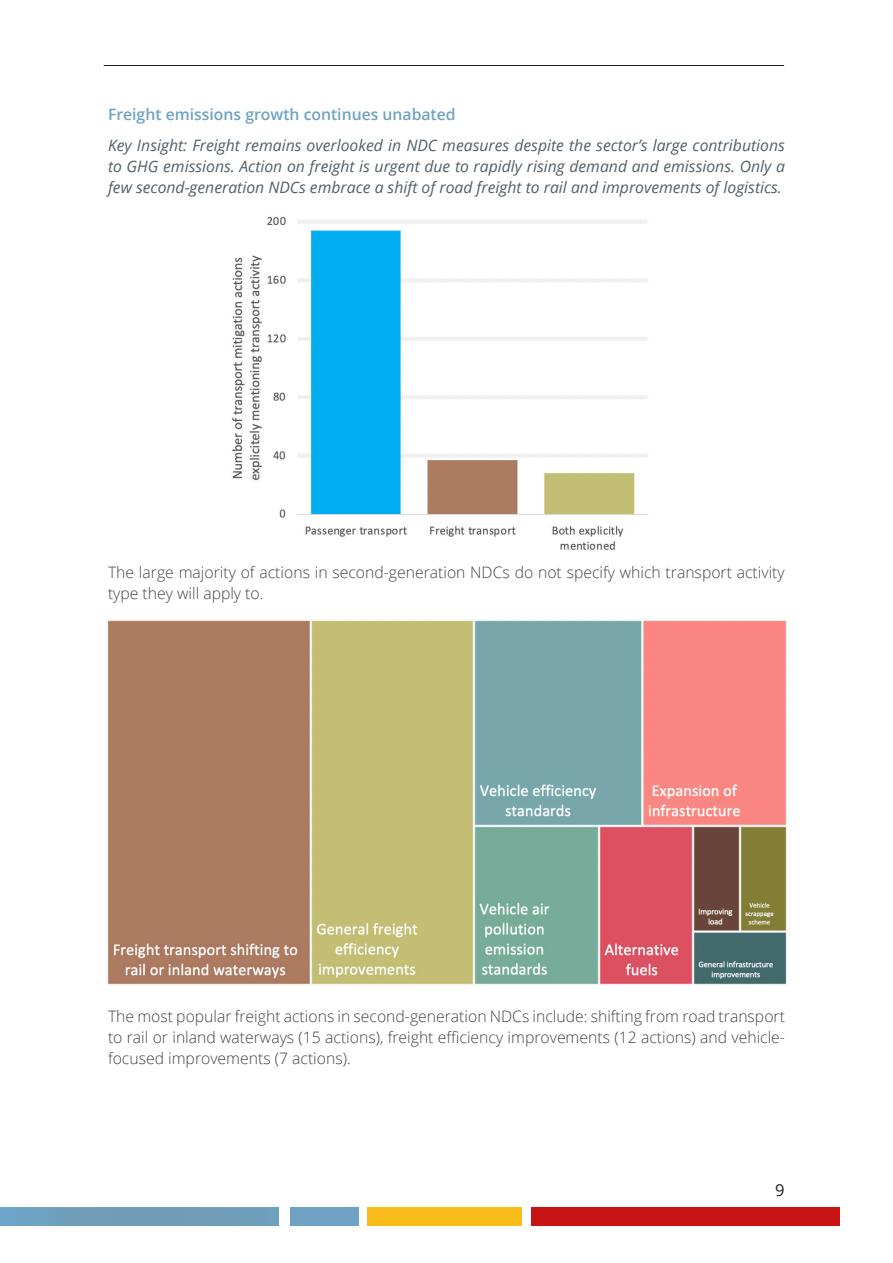
<style>
.page{position:relative;width:893px;height:1263px;background:#fff}
.page>*{position:absolute;margin:0;border:0;box-sizing:border-box;transform-origin:0 0}
.t1{font:16.5px "Open Sans";color:#231f20}
.Body_1{font:300 15.75px/21px "Open Sans";color:#434343}
.Heading_4__Italics{font:italic 15.75px/21px "Open Sans";color:#526069;text-align:justify}
.Heading_3{font:600 15.75px "Open Sans";color:#6fa2c2}
</style>
<div class="page">
<div style="left:532px;top:1207px;width:308px;height:19px;background:#c81415"></div>
<div style="left:367px;top:1207px;width:154px;height:19px;background:#fabc1b"></div>
<div style="left:290px;top:1207px;width:68px;height:19px;background:#6fa2c2"></div>
<svg style="left:0;top:1207px;width:278px;height:19px;background:#709ebb"></svg>
<hr style="left:104px;top:65px;width:680px;height:1px;background:#231f20">
<img style="left:107px;top:620px;width:680px;height:365px">
<img style="left:232px;top:216px;width:416px;height:334px">
<p class="Heading_3" style="left:108px;top:104px;width:349px">Freight emissions growth continues unabated</p>
<p class="Heading_4__Italics" style="left:108px;top:134px;width:678px">Key Insight: Freight remains overlooked in NDC measures despite the sector’s large contributions to GHG emissions. Action on freight is urgent due to rapidly rising demand and emissions. Only a few second-generation NDCs embrace a shift of road freight to rail and improvements of logistics.</p>
<p class="Body_1" style="left:108px;top:562px;width:678px">The large majority of actions in second-generation NDCs do not specify which transport activity type they will apply to.</p>
<p class="Body_1" style="left:108px;top:1005px;width:678px;text-align:justify">The most popular freight actions in second-generation NDCs include: shifting from road transport to rail or inland waterways (15 actions), freight efficiency improvements (12 actions) and vehicle&shy;focused improvements (7 actions).</p>
<p class="t1" style="left:775px;top:1179px;width:11px">9</p>
</div>
